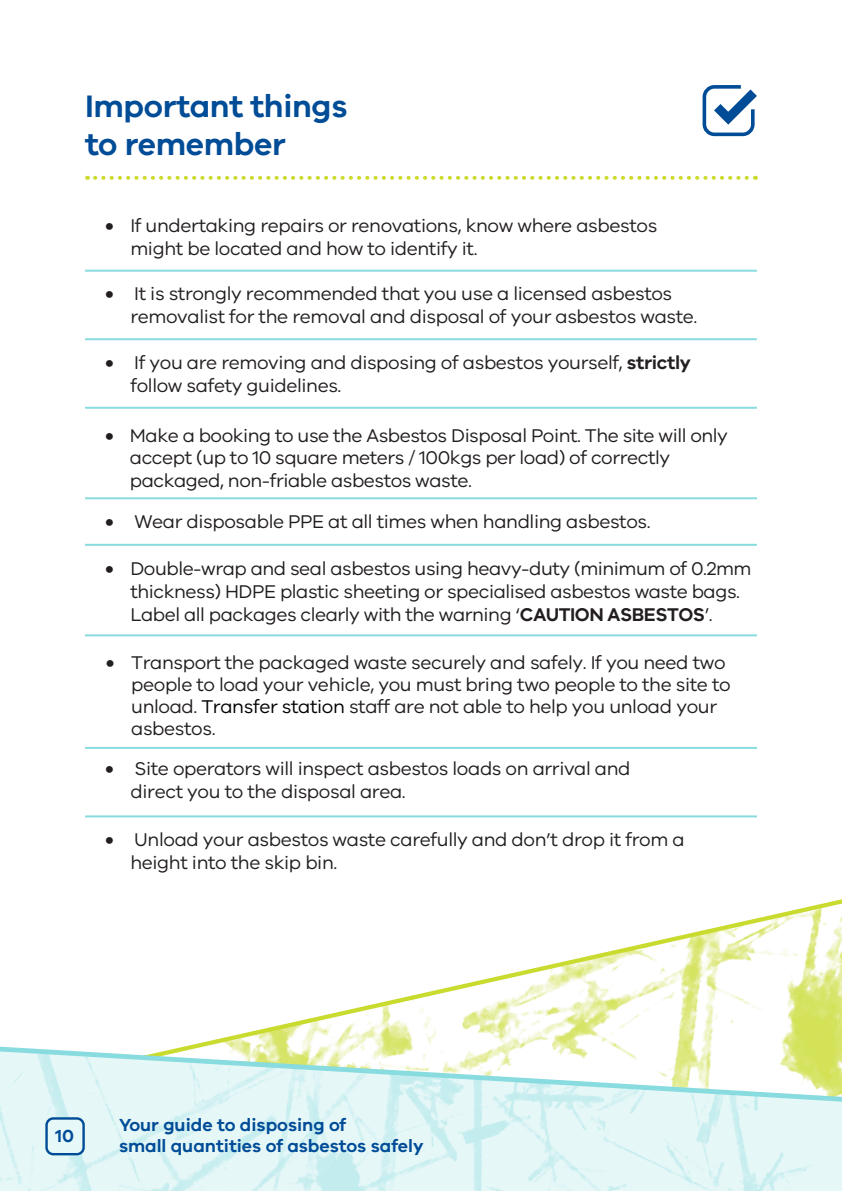
<style>
.page{position:relative;width:842px;height:1191px;background:#fff}
.page>*{position:absolute;margin:0;border:0;box-sizing:border-box;transform-origin:0 0}
.body_text{font:600 32px/38.4px "VIC";letter-spacing:-.01em;color:#004c97}
.body_text-2{font:19px/23px "VIC";letter-spacing:-.02em;color:#231f20}
.t1{font:19px/22.8px "VIC";letter-spacing:-.025em;color:#221e1f}
.t2{font:600 18px/21.2px "VIC";color:#004c97}
.s1{font-weight:600}
.s2{color:#000}
</style>
<div class="page">
<svg style="left:200px;top:899px;width:642px;height:144px"></svg>
<hr style="left:85px;top:270px;width:672px;height:2px;background:#88dbdf">
<hr style="left:85px;top:338px;width:672px;height:2px;background:#88dbdf">
<hr style="left:85px;top:407px;width:672px;height:2px;background:#88dbdf">
<hr style="left:85px;top:497px;width:672px;height:2px;background:#88dbdf">
<hr style="left:85px;top:544px;width:672px;height:2px;background:#88dbdf">
<hr style="left:85px;top:634px;width:672px;height:2px;background:#88dbdf">
<hr style="left:85px;top:747px;width:672px;height:2px;background:#88dbdf">
<hr style="left:85px;top:815px;width:672px;height:2px;background:#88dbdf">
<svg style="left:95px;top:176px;width:661px;height:4px"></svg>
<img style="left:0;top:1105px;width:842px;height:86px">
<svg style="left:0;top:1043px;width:842px;height:62px"></svg>
<div style="left:47px;top:1118px;width:37px;height:36px;background:#e7f8f9;border-radius:7px"></div>
<div style="left:45px;top:1117px;width:40px;height:38px;border:2px solid #004c97;border-radius:7px"></div>
<svg style="left:702px;top:85px;width:55px;height:52px"></svg>
<p class="body_text" style="left:85px;top:86px;width:264px">Important things to remember</p>
<p class="body_text-2" style="left:130px;top:213px;width:528px;text-indent:-25px">• If undertaking repairs or renovations, know where asbestos might be located and how to identify it.</p>
<p class="body_text-2" style="left:130px;top:282px;width:568px;text-indent:-25px">• It is strongly recommended that you use a licensed asbestos removalist for the removal and disposal of your asbestos waste.</p>
<p class="body_text-2" style="left:130px;top:350px;width:562px;text-indent:-25px">• If you are removing and disposing of asbestos yourself, <span class="s1">strictly </span>follow safety guidelines.</p>
<p class="t1" style="left:130px;top:423px;width:599px;text-indent:-25px">• Make a booking to use the Asbestos Disposal Point. The site will only accept (up to 10 square meters / 100kgs per load) of correctly packaged, non-friable asbestos waste.</p>
<p class="body_text-2" style="left:105px;top:509px;width:547px">• Wear disposable PPE at all times when handling asbestos.</p>
<p class="t1" style="left:130px;top:556px;width:623px;text-indent:-25px">• Double-wrap and seal asbestos using heavy-duty (minimum of 0.2mm thickness) HDPE plastic sheeting or specialised asbestos waste bags.<br>Label all packages clearly with the warning ‘<span class="s1">CAUTION ASBESTOS</span>’.</p>
<p class="body_text-2" style="left:131px;top:650px;width:601px;line-height:22px;text-indent:-25px">• Transport the packaged waste securely and safely. If you need two people to load your vehicle, you must bring two people to the site to unload. <span class="s2">Transfer station</span> staff are not able to help you unload your asbestos.</p>
<p class="body_text-2" style="left:131px;top:756px;width:502px;text-indent:-25px">• Site operators will inspect asbestos loads on arrival and direct you to the disposal area.</p>
<p class="body_text-2" style="left:130px;top:827px;width:556px;text-indent:-25px">• Unload your asbestos waste carefully and don’t drop it from a height into the skip bin.</p>
<p class="t2" style="left:55px;top:1124px;width:20px">10</p>
<p class="t2" style="left:119px;top:1113px;width:306px">Your guide to disposing of<br>small quantities of asbestos safely</p>
</div>
